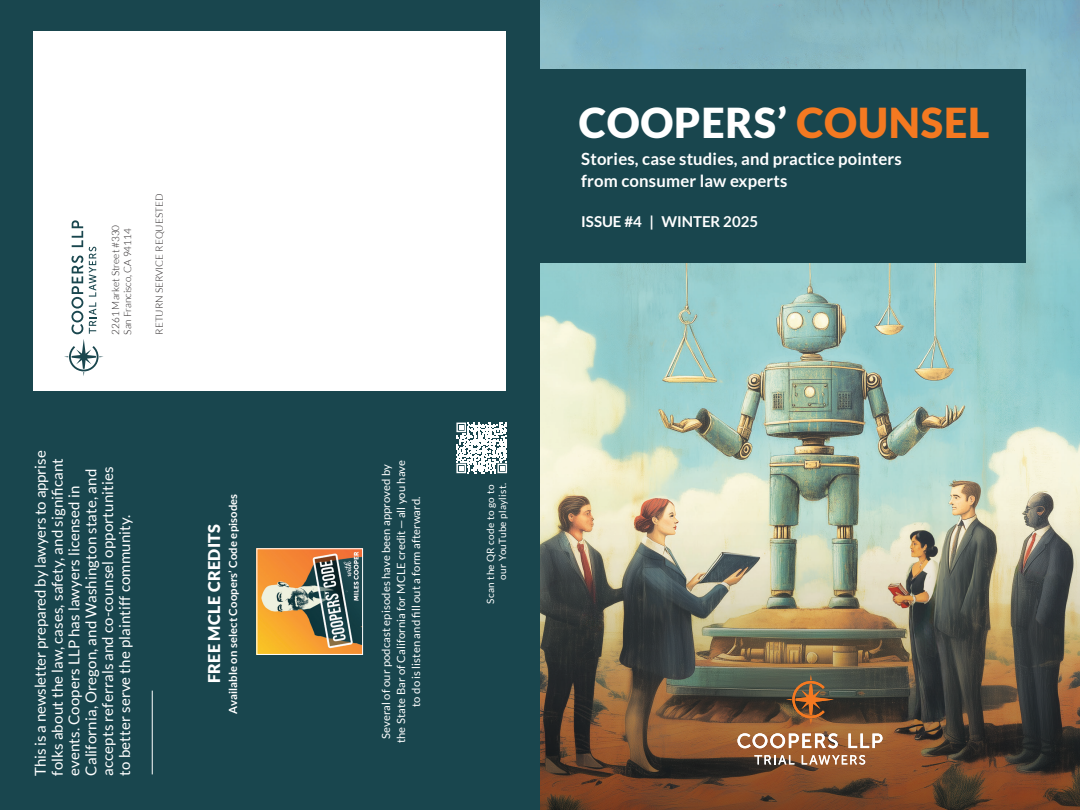
<style>
.page{position:relative;width:1080px;height:810px;background:#fff}
.page>*{position:absolute;margin:0;border:0;box-sizing:border-box;transform-origin:0 0}
.t1{font:900 41.25px "Lato";letter-spacing:.02em;color:#fff}
.t2{font:700 16.88px/21.2px "Lato";letter-spacing:.01em;color:#fff}
.t3{font:900 16.25px "Lato";letter-spacing:.02em;color:#fff}
.body{font:15px/16.9px "Lato";letter-spacing:.01em;color:#fff}
.t4{font:700 15px "Lato";color:#fff}
.t5{font:11.25px/15px "Lato";letter-spacing:.01em;color:#fff;text-align:center}
.t6{font:700 11.25px "Lato";letter-spacing:.01em;color:#fff}
.t7{font:300 10px "Lato";color:#231f20}
.t8{font:10px/12px "Lato";letter-spacing:.03em;color:#fff;text-align:right}
.s1{color:#f47921}
</style>
<div class="page">
<img style="left:540px;top:0;width:540px;height:810px">
<div style="left:0;top:0;width:540px;height:810px;background:#19464e"></div>
<div style="left:34px;top:32px;width:472px;height:360px;background:#fff"></div>
<div style="left:540px;top:69px;width:486px;height:193px;background:#19464e"></div>
<svg style="left:64px;top:220px;width:39px;height:156px"></svg>
<img style="left:259px;top:551px;width:102px;height:102px">
<div style="left:257px;top:549px;width:106px;height:106px;border:1px solid #fff"></div>
<svg style="left:738px;top:733px;width:100px;height:15px"></svg>
<svg style="left:848px;top:734px;width:34px;height:14px"></svg>
<svg style="left:754px;top:755px;width:40px;height:9px"></svg>
<svg style="left:802px;top:755px;width:63px;height:10px"></svg>
<svg style="left:786px;top:675px;width:48px;height:50px"></svg>
<hr style="left:152px;top:691px;width:1px;height:83px;background:#fff">
<svg style="left:456px;top:423px;width:51px;height:50px"></svg>
<p class="t7" style="left:110px;top:335px;width:111px;rotate:-90deg">2261 Market Street #330</p>
<p class="t7" style="left:122px;top:335px;width:108px;rotate:-90deg">San Francisco, CA 94114</p>
<p class="t7" style="left:154px;top:335px;width:142px;rotate:-90deg">RETURN SERVICE REQUESTED</p>
<p class="body" style="left:32px;top:776px;width:327px;rotate:-90deg">This is a newsletter prepared by lawyers to apprise folks about the law, cases, safety, and significant events. Coopers LLP has lawyers licensed in California, Oregon, and Washington state, and accepts referrals and co-counsel opportunities to better serve the plaintiff community.</p>
<p class="t3" style="left:205px;top:683px;width:161px;rotate:-90deg">FREE MCLE CREDITS</p>
<p class="t5" style="left:379px;top:743px;width:285px;rotate:-90deg">Several of our podcast episodes have been approved by the State Bar of California for MCLE credit — all you have to do is listen and fill out a form afterward.</p>
<p class="t6" style="left:227px;top:714px;width:221px;rotate:-90deg">Available on select Coopers’ Code episodes</p>
<p class="t8" style="left:485px;top:604px;width:122px;rotate:-90deg">Scan the QR code to go to our YouTube playlist.</p>
<p class="t1" style="left:579px;top:99px;width:412px">COOPERS’ <span class="s1">COUNSEL</span></p>
<p class="t2" style="left:581px;top:148px;width:322px">Stories, case studies, and practice pointers from consumer law experts</p>
<p class="t4" style="left:581px;top:213px;width:178px">ISSUE #4 | WINTER 2025</p>
</div>
